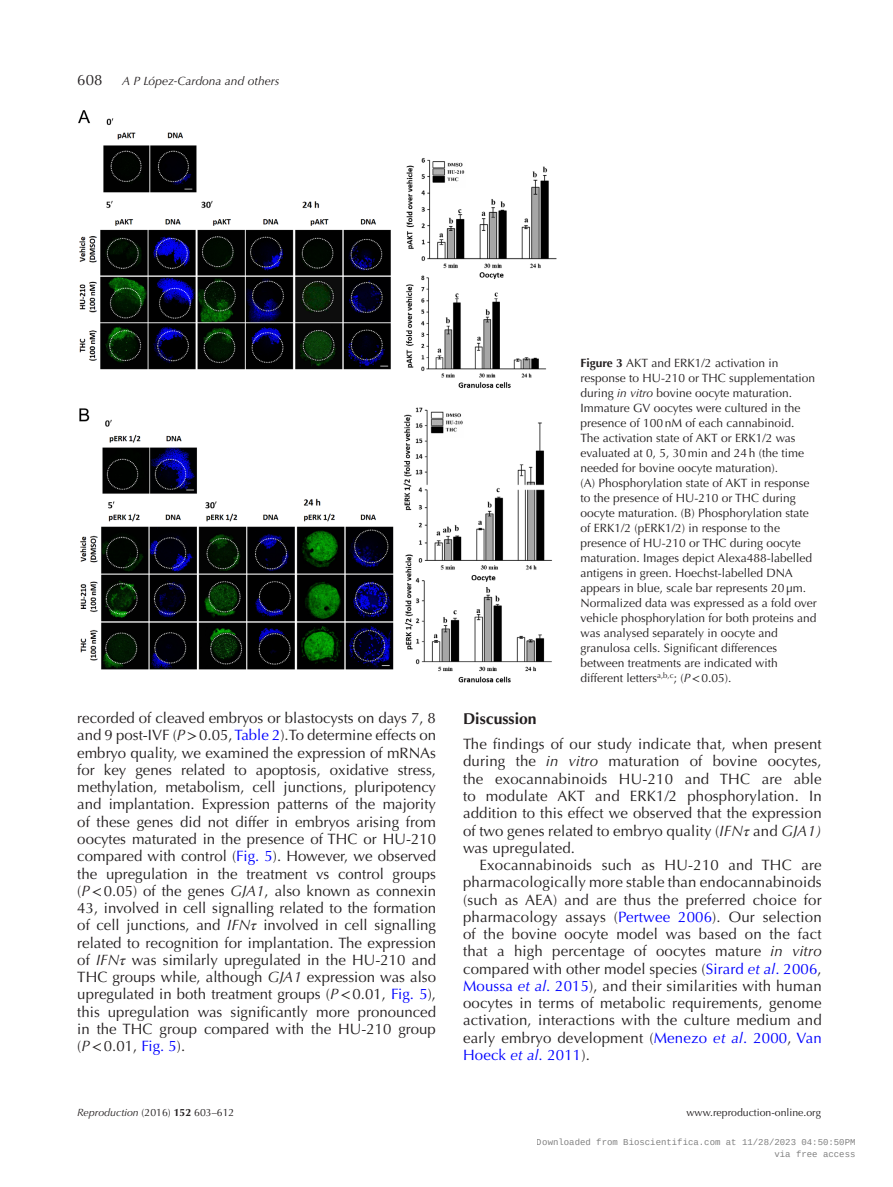
<style>
.page{position:relative;width:893px;height:1187px;background:#fff}
.page>*{position:absolute;margin:0;border:0;box-sizing:border-box;transform-origin:0 0}
.t1{font:700 15.75px "Optima LT Std";color:#231f20}
.TXT{font:15px/17.2px "Optima LT Std";color:#231f20;text-align:justify}
.TXI{font:15px/17.2px "Optima LT Std";letter-spacing:.01em;color:#231f20;text-align:justify}
.t2{font:12px/15px "Optima LT Std";color:#231f20}
.t3{font:italic 12px "Optima LT Std";color:#231f20}
.t4{font:10.5px "Optima LT Std";color:#231f20}
.t5{font:9px/12px "Liberation Mono";color:rgb(0 0 0/.5);text-align:right}
.s1{font-weight:700}
.s2{font-style:italic}
.s3{font-family:"STIX General"}
.s4{color:#00f}
.s5{font-family:"STIX General";font-style:italic}
.s6{font-style:italic;color:#00f}
</style>
<div class="page">
<img style="left:78px;top:110px;width:479px;height:572px">
<p class="TXT" style="left:77px;top:71px;width:27px">608</p>
<p class="t3" style="left:122px;top:74px;width:159px">A P López-Cardona and others</p>
<p class="t2" style="left:580px;top:355px;width:238px"><span class="s1">Figure 3</span> AKT and ERK1/2 activation in response to HU-210 or THC supplementation during <span class="s2">in vitro</span> bovine oocyte maturation.<br>Immature GV oocytes were cultured in the presence of 100nM of each cannabinoid.<br>The activation state of AKT or ERK1/2 was evaluated at 0, 5, 30min and 24h (the time needed for bovine oocyte maturation).<br>(A) Phosphorylation state of AKT in response to the presence of HU-210 or THC during oocyte maturation. (B) Phosphorylation state of ERK1/2 (pERK1/2) in response to the presence of HU-210 or THC during oocyte maturation. Images depict Alexa488-labelled antigens in green. Hoechst-labelled DNA appears in blue, scale bar represents 20µm.<br>Normalized data was expressed as a fold over vehicle phosphorylation for both proteins and was analysed separately in oocyte and granulosa cells. Significant differences between treatments are indicated with different letters<sup>a,b,c</sup>; (<span class="s2">P</span><span class="s3">&lt;</span>0.05).</p>
<p class="TXT" style="left:77px;top:709px;width:360px">recorded of cleaved embryos or blastocysts on days 7, 8 and 9 post-IVF (<span class="s2">P</span><span class="s3">&gt;</span>0.05, <span class="s4">Table 2</span>).To determine effects on embryo quality, we examined the expression of mRNAs for key genes related to apoptosis, oxidative stress, methylation, metabolism, cell junctions, pluripotency and implantation. Expression patterns of the majority of these genes did not differ in embryos arising from oocytes maturated in the presence of THC or HU-210 compared with control (<span class="s4">Fig. 5</span>). However, we observed the upregulation in the treatment vs control groups (<span class="s2">P</span><span class="s3">&lt;</span>0.05) of the genes <span class="s2">GJA1</span>, also known as connexin 43, involved in cell signalling related to the formation of cell junctions, and <span class="s2">IFN</span><span class="s5">τ</span> involved in cell signalling related to recognition for implantation. The expression of <span class="s2">IFN</span><span class="s5">τ</span> was similarly upregulated in the HU-210 and THC groups while, although <span class="s2">GJA1</span> expression was also upregulated in both treatment groups (<span class="s2">P</span><span class="s3">&lt;</span>0.01, <span class="s4">Fig. 5</span>), this upregulation was significantly more pronounced in the THC group compared with the HU-210 group (<span class="s2">P</span><span class="s3">&lt;</span>0.01, <span class="s4">Fig. 5</span>).</p>
<h1 class="t1" style="left:463px;top:709px;width:75px">Discussion</h1>
<p class="TXT" style="left:463px;top:735px;width:360px">The findings of our study indicate that, when present during the <span class="s2">in vitro</span> maturation of bovine oocytes, the exocannabinoids HU-210 and THC are able to modulate AKT and ERK1/2 phosphorylation. In addition to this effect we observed that the expression of two genes related to embryo quality (<span class="s2">IFN</span><span class="s5">τ</span> and <span class="s2">GJA1) </span>was upregulated.</p>
<p class="TXI" style="left:463px;top:856px;width:360px;text-indent:17px">Exocannabinoids such as HU-210 and THC are pharmacologically more stable than endocannabinoids (such as AEA) and are thus the preferred choice for pharmacology assays (<span class="s4">Pertwee 2006</span>). Our selection of the bovine oocyte model was based on the fact that a high percentage of oocytes mature <span class="s2">in vitro </span>compared with other model species (<span class="s4">Sirard</span> <span class="s6">et al</span><span class="s4">. 2006</span>, <span class="s4">Moussa</span> <span class="s6">et al</span><span class="s4">. 2015</span>), and their similarities with human oocytes in terms of metabolic requirements, genome activation, interactions with the culture medium and early embryo development (<span class="s4">Menezo</span> <span class="s6">et al</span><span class="s4">. 2000</span>, <span class="s4">Van Hoeck</span> <span class="s6">et al</span><span class="s4">. 2011</span>).</p>
<p class="t4" style="left:77px;top:1105px;width:159px"><span class="s2">Reproduction</span> (2016) <span class="s1">152</span> 603–612</p>
<p class="t4" style="left:686px;top:1105px;width:136px">www.reproduction-online.org</p>
<p class="t5" style="left:537px;top:1136px;width:320px">Downloaded from Bioscientifica.com at 11/28/2023 04:50:50PM via free access</p>
</div>
